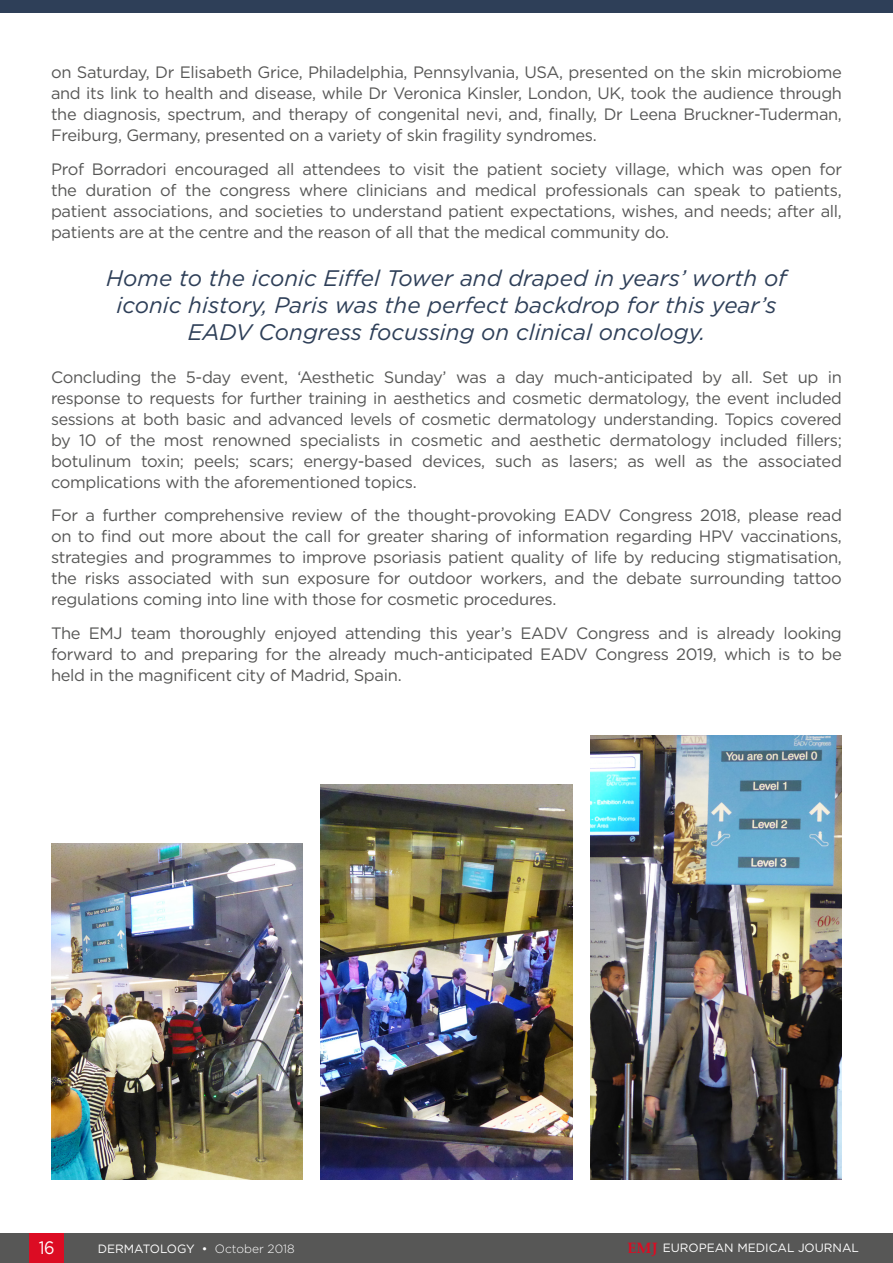
<style>
.page{position:relative;width:893px;height:1263px;background:#fff}
.page>*{position:absolute;margin:0;border:0;box-sizing:border-box;transform-origin:0 0}
.t1{font:italic 22.5px/27px "Gotham";color:#2e3f58;text-align:center}
.t2{font:18px "Gotham";color:#fff;scale:.9 1}
.t3{font:16.5px/21px "Gotham";letter-spacing:-.02em;color:#575756;text-align:justify}
.t4{font:12px "Gotham";color:#fff}
.s1{font-weight:300}
.s2{font-family:"Palatino Linotype";font-weight:700;font-size:15px;color:#dc0c23}
</style>
<div class="page">
<div style="left:0;top:1233px;width:893px;height:30px;background:#575756"></div>
<div style="left:30px;top:1233px;width:34px;height:30px;background:#dc0c23"></div>
<img style="left:51px;top:843px;width:252px;height:336px">
<img style="left:321px;top:784px;width:251px;height:395px">
<img style="left:590px;top:735px;width:252px;height:444px">
<div style="left:0;top:0;width:893px;height:13px;background:#2e3f58"></div>
<p class="t3" style="left:51px;top:62px;width:792px">on Saturday, Dr Elisabeth Grice, Philadelphia, Pennsylvania, USA, presented on the skin microbiome and its link to health and disease, while Dr Veronica Kinsler, London, UK, took the audience through the diagnosis, spectrum, and therapy of congenital nevi, and, finally, Dr Leena Bruckner-Tuderman, Freiburg, Germany, presented on a variety of skin fragility syndromes.</p>
<p class="t3" style="left:51px;top:158px;width:792px">Prof Borradori encouraged all attendees to visit the patient society village, which was open for the duration of the congress where clinicians and medical professionals can speak to patients, patient associations, and societies to understand patient expectations, wishes, and needs; after all, patients are at the centre and the reason of all that the medical community do.</p>
<p class="t1" style="left:106px;top:264px;width:682px">Home to the iconic Eiffel Tower and draped in years’ worth of iconic history, Paris was the perfect backdrop for this year’s<br>EADV Congress focussing on clinical oncology.</p>
<p class="t3" style="left:51px;top:366px;width:792px">Concluding the 5-day event, ‘Aesthetic Sunday’ was a day much-anticipated by all. Set up in response to requests for further training in aesthetics and cosmetic dermatology, the event included sessions at both basic and advanced levels of cosmetic dermatology understanding. Topics covered by 10 of the most renowned specialists in cosmetic and aesthetic dermatology included fillers; botulinum toxin; peels; scars; energy-based devices, such as lasers; as well as the associated complications with the aforementioned topics.</p>
<p class="t3" style="left:51px;top:505px;width:792px">For a further comprehensive review of the thought-provoking EADV Congress 2018, please read on to find out more about the call for greater sharing of information regarding HPV vaccinations, strategies and programmes to improve psoriasis patient quality of life by reducing stigmatisation, the risks associated with sun exposure for outdoor workers, and the debate surrounding tattoo regulations coming into line with those for cosmetic procedures.</p>
<p class="t3" style="left:51px;top:622px;width:792px">The EMJ team thoroughly enjoyed attending this year’s EADV Congress and is already looking forward to and preparing for the already much-anticipated EADV Congress 2019, which is to be held in the magnificent city of Madrid, Spain.</p>
<p class="t2" style="left:39px;top:1236px;width:19px">16</p>
<p class="t4" style="left:98px;top:1241px;width:198px">DERMATOLOGY • <span class="s1">October 2018</span></p>
<p class="t4" style="left:627px;top:1240px;width:233px"><span class="s2">EMJ</span> EUROPEAN MEDICAL JOURNAL</p>
</div>
